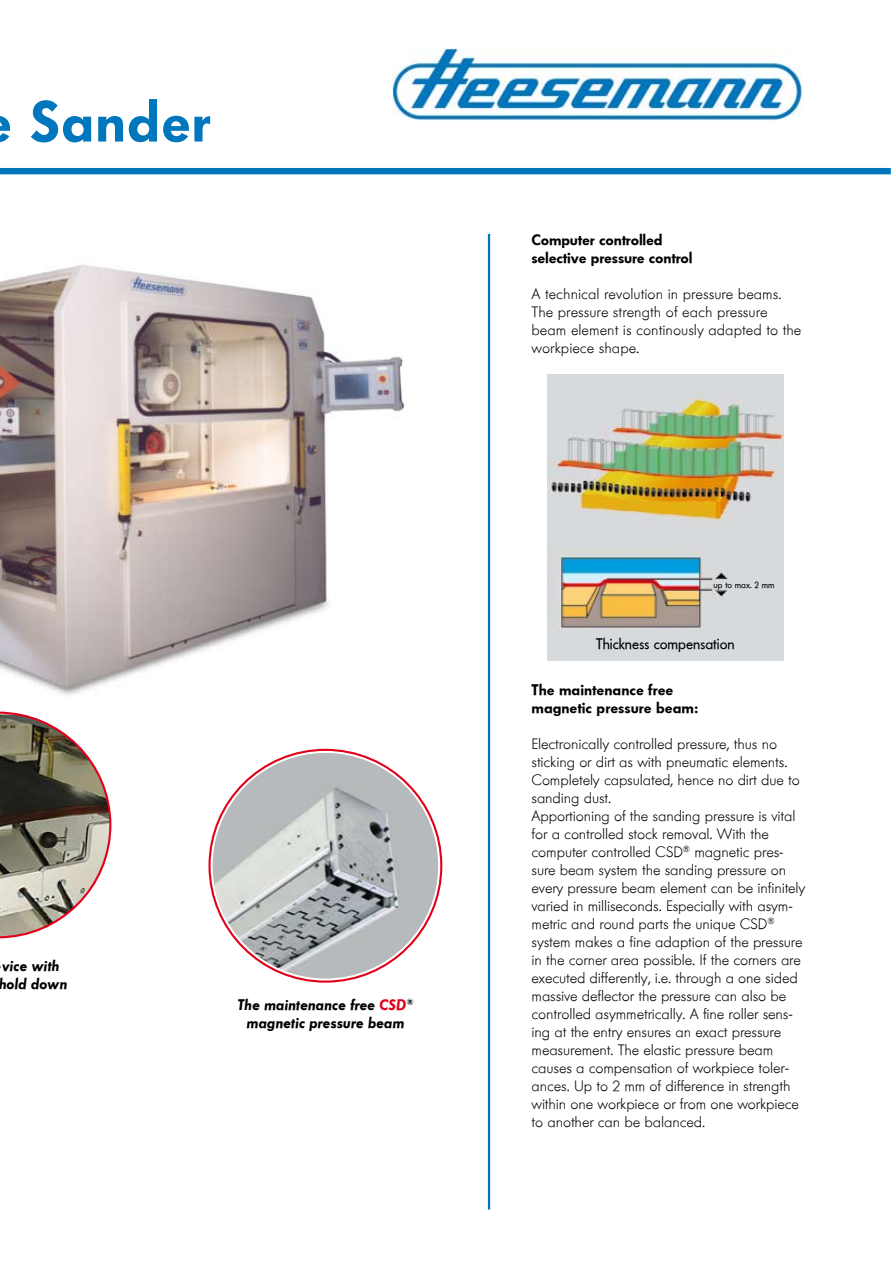
<style>
.page{position:relative;width:893px;height:1263px;background:#fff}
.page>*{position:absolute;margin:0;border:0;box-sizing:border-box;transform-origin:0 0}
.t1{font:700 57px "Futura BQ Demi";letter-spacing:.015em;color:#0076bd}
.t2{font:15px/18px "Futura BQ Light";letter-spacing:-.01em;color:#000}
.t3{font:700 15px/18px "Futura BQ Demi";letter-spacing:-.01em;color:#000}
.t4{font:italic 700 15px/18px "Futura BQ Demi";color:#000;text-align:center}
.t5{font:15px "Futura BQ Book";color:#000}
.t6{font:9px "Futura BQ Book";color:#000}
.s1{color:#e2001a}
</style>
<div class="page">
<div style="left:0;top:168px;width:891px;height:6px;background:#0076bd"></div>
<hr style="left:488px;top:234px;width:2px;height:975px;background:#0076bd">
<img style="left:213px;top:753px;width:225px;height:225px;border-radius:113px">
<img style="left:392px;top:48px;width:410px;height:73px">
<img style="left:0;top:265px;width:405px;height:430px">
<img style="left:548px;top:374px;width:235px;height:287px">
<svg style="left:0;top:711px;width:111px;height:227px"></svg>
<h1 class="t1" style="left:31px;top:88px;width:182px">Sander</h1>
<p class="t4" style="left:-2px;top:957px;width:70px;text-align:left">vice with hold down</p>
<p class="t4" style="left:237px;top:996px;width:177px">The maintenance free <span class="s1">CSD</span><sup>® </sup>magnetic pressure beam</p>
<p class="t3" style="left:531px;top:231px;width:163px">Computer controlled selective pressure control</p>
<p class="t2" style="left:531px;top:285px;width:271px">A technical revolution in pressure beams.<br>The pressure strength of each pressure beam element is continously adapted to the workpiece shape.</p>
<p class="t6" style="left:714px;top:579px;width:62px">up to max. 2 mm</p>
<p class="t5" style="left:596px;top:635px;width:140px">Thickness compensation</p>
<p class="t3" style="left:531px;top:681px;width:168px">The maintenance free magnetic pressure beam:</p>
<p class="t2" style="left:531px;top:735px;width:275px">Electronically controlled pressure, thus no sticking or dirt as with pneumatic elements.<br>Completely capsulated, hence no dirt due to sanding dust.<br>Apportioning of the sanding pressure is vital for a controlled stock removal. With the computer controlled CSD<sup>®</sup> magnetic pres&shy;sure beam system the sanding pressure on every pressure beam element can be infinitely varied in milliseconds. Especially with asym&shy;metric and round parts the unique CSD<sup>® </sup>system makes a fine adaption of the pressure in the corner area possible. If the corners are executed differently, i.e. through a one sided massive deflector the pressure can also be controlled asymmetrically. A fine roller sens&shy;ing at the entry ensures an exact pressure measurement. The elastic pressure beam causes a compensation of workpiece toler&shy;ances. Up to 2 mm of difference in strength within one workpiece or from one workpiece to another can be balanced.</p>
</div>
